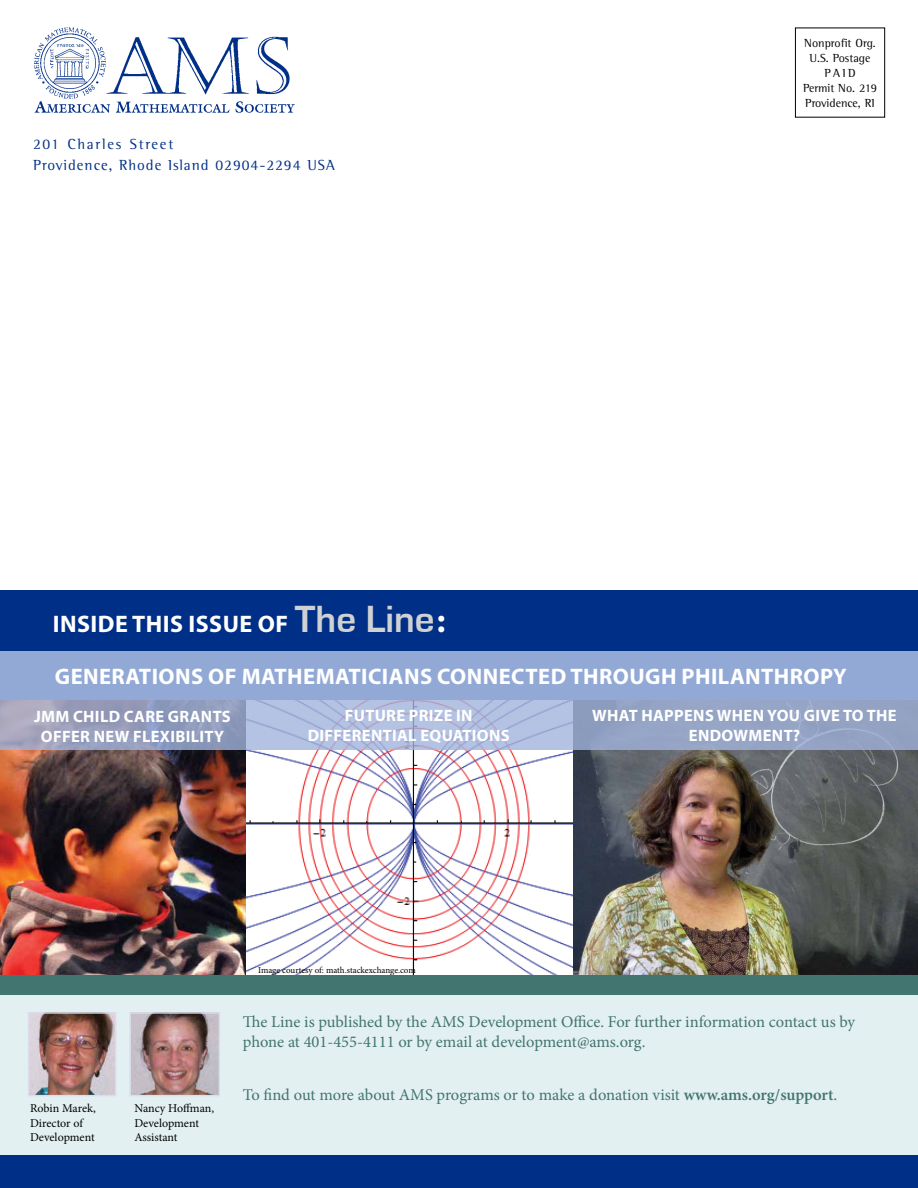
<style>
.page{position:relative;width:918px;height:1188px;background:#fff}
.page>*{position:absolute;margin:0;border:0;box-sizing:border-box;transform-origin:0 0}
.t1{font:700 24px "Myriad Pro";letter-spacing:.02em;color:#fff}
.t2{font:700 22.5px "Myriad Pro";letter-spacing:.02em;color:#fff}
.t3{font:16.5px/19.8px "Minion Pro";letter-spacing:-.005em;color:#42756f}
.t4{font:700 16.5px/19.8px "Myriad Pro";letter-spacing:.02em;color:#fff;text-align:center}
.t5{font:15px/21px "Rotis Semi Serif Std";letter-spacing:.065em;color:#002f87}
.t6{font:12px/14.4px "Minion Pro";letter-spacing:-.005em;color:#000}
.t7{font:12px/15px "Rotis Semi Serif Std";color:#000;text-align:center}
.t8{font:9px "Minion Pro";letter-spacing:-.005em;color:#000}
.s1{font-family:"Eurostile";font-size:39px;color:#cfd1d2}
.s2{font-size:33px}
.s3{font-weight:600}
</style>
<div class="page">
<div style="left:0;top:995px;width:918px;height:169px;background:#e3f0f1"></div>
<div style="left:795px;top:28px;width:90px;height:90px;border:1px solid #000"></div>
<img style="left:35px;top:27px;width:259px;height:85px">
<div style="left:0;top:1155px;width:918px;height:33px;background:#002f87"></div>
<img style="left:132px;top:1015px;width:85px;height:78px">
<div style="left:129px;top:1012px;width:91px;height:84px;border:2px solid #dcdcec"></div>
<img style="left:31px;top:1015px;width:82px;height:78px">
<div style="left:28px;top:1012px;width:88px;height:84px;border:2px solid #dcdcec"></div>
<img style="left:0;top:750px;width:247px;height:225px">
<img style="left:247px;top:750px;width:326px;height:225px">
<img style="left:573px;top:750px;width:345px;height:225px">
<svg style="left:0;top:651px;width:918px;height:99px;fill:#92a9d6"></svg>
<div style="left:0;top:590px;width:918px;height:61px;background:#002f87"></div>
<div style="left:0;top:975px;width:918px;height:19px;background:#42756f"></div>
<p class="t5" style="left:33px;top:133px;width:303px">201 Charles Street<br>Providence, Rhode Island 02904-2294 USA</p>
<p class="t7" style="left:803px;top:35px;width:76px">Nonprofit Org.<br>U.S. Postage<br>PAID<br>Permit No. 219<br>Providence, RI</p>
<h1 class="t1" style="left:53px;top:608px;width:394px">INSIDE THIS ISSUE OF <span class="s1">The Line</span><span class="s2">:</span></h1>
<h2 class="t2" style="left:55px;top:662px;width:793px">GENERATIONS OF MATHEMATICIANS CONNECTED THROUGH PHILANTHROPY</h2>
<p class="t4" style="left:34px;top:706px;width:198px">JMM CHILD CARE GRANTS<br>OFFER NEW FLEXIBILITY</p>
<p class="t4" style="left:592px;top:705px;width:306px">WHAT HAPPENS WHEN YOU GIVE TO THE<br>ENDOWMENT?</p>
<p class="t4" style="left:308px;top:705px;width:204px">FUTURE PRIZE IN<br>DIFFERENTIAL EQUATIONS</p>
<p class="t6" style="left:30px;top:1101px;width:67px">Robin Marek,<br>Director of<br>Development</p>
<p class="t6" style="left:134px;top:1101px;width:81px">Nancy Hoffman,<br>Development<br>Assistant</p>
<p class="t8" style="left:258px;top:964px;width:159px">Image courtesy of: math.stackexchange.com</p>
<p class="t3" style="left:243px;top:1012px;width:614px">The Line is published by the AMS Development Office. For further information contact us by phone at 401-455-4111 or by email at development@ams.org.</p>
<p class="t3" style="left:243px;top:1085px;width:596px">To find out more about AMS programs or to make a donation visit <span class="s3">www.ams.org/support</span>.</p>
</div>
